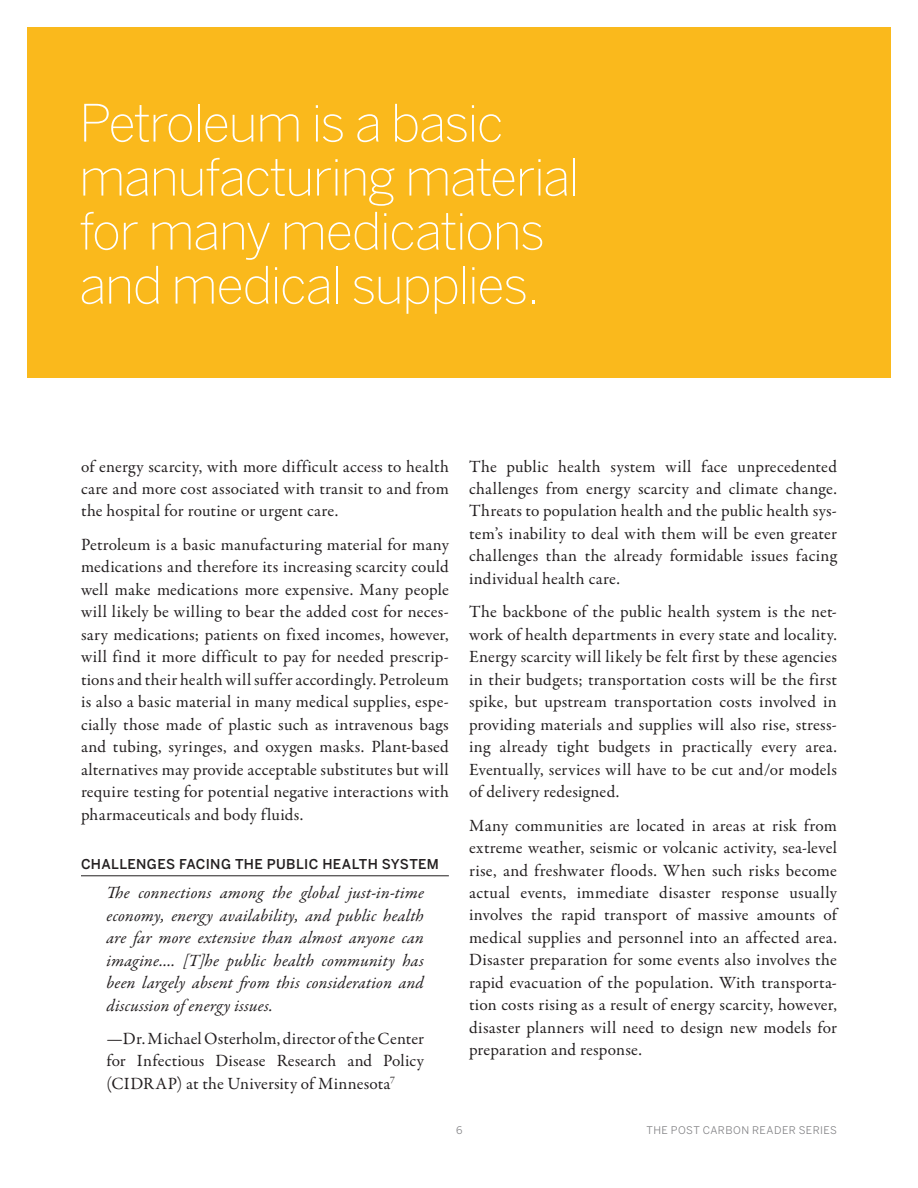
<style>
.page{position:relative;width:918px;height:1188px;background:#fff}
.page>*{position:absolute;margin:0;border:0;box-sizing:border-box;transform-origin:0 0}
.t1{font:200 51px/54px "Benton Sans F";letter-spacing:-.03em;color:#fff}
.t2{font:17.25px/22.5px "Garamond Premr Pro";letter-spacing:.015em;color:#231f20;text-align:justify}
.t3{font:italic 17.25px/22.5px "Garamond Premr Pro";letter-spacing:.01em;color:#231f20;text-align:justify}
.t4{font:500 13.5px "Benton Sans F";letter-spacing:.025em;color:#231f20}
.t5{font:10.5px "Benton Sans F";color:#808083}
</style>
<div class="page">
<hr style="left:81px;top:876px;width:368px;height:1px;background:#231f20">
<div style="left:27px;top:27px;width:864px;height:351px;background:#fab91c"></div>
<h1 class="t1" style="left:79px;top:97px;width:502px">Petroleum is a basic manufacturing material for many medications and medical supplies.</h1>
<p class="t2" style="left:81px;top:455px;width:369px">of energy scarcity, with more difficult access to health care and more cost associated with transit to and from the hospital for routine or urgent care.</p>
<p class="t2" style="left:81px;top:534px;width:369px">Petroleum is a basic manufacturing material for many medications and therefore its increasing scarcity could well make medications more expensive. Many people will likely be willing to bear the added cost for neces&shy;sary medications; patients on fixed incomes, however, will find it more difficult to pay for needed prescrip&shy;tions and their health will suffer accordingly. Petroleum is also a basic material in many medical supplies, espe&shy;cially those made of plastic such as intravenous bags and tubing, syringes, and oxygen masks. Plant-based alternatives may provide acceptable substitutes but will require testing for potential negative interactions with pharmaceuticals and body fluids.</p>
<p class="t4" style="left:81px;top:856px;width:357px">CHALLENGES FACING THE PUBLIC H EALTH SYSTEM</p>
<p class="t3" style="left:106px;top:882px;width:319px">The connections among the global just-in-time economy, energy availability, and public health are far more extensive than almost anyone can imagine…. [T]he public health community has been largely absent from this consideration and discussion of energy issues.</p>
<p class="t2" style="left:106px;top:1028px;width:319px">—Dr. Michael Osterholm, director of the Center for Infectious Disease Research and Policy (CIDRAP) at the University of Minnesota<sup>7</sup></p>
<p class="t2" style="left:469px;top:455px;width:369px">The public health system will face unprecedented challenges from energy scarcity and climate change.<br>Threats to population health and the public health sys&shy;tem’s inability to deal with them will be even greater challenges than the already formidable issues facing individual health care.</p>
<p class="t2" style="left:469px;top:601px;width:369px">The backbone of the public health system is the net&shy;work of health departments in every state and locality.<br>Energy scarcity will likely be felt first by these agencies in their budgets; transportation costs will be the first spike, but upstream transportation costs involved in providing materials and supplies will also rise, stress&shy;ing already tight budgets in practically every area.<br>Eventually, services will have to be cut and/or models of delivery redesigned.</p>
<p class="t2" style="left:469px;top:814px;width:369px">Many communities are located in areas at risk from extreme weather, seismic or volcanic activity, sea-level rise, and freshwater floods. When such risks become actual events, immediate disaster response usually involves the rapid transport of massive amounts of medical supplies and personnel into an affected area.<br>Disaster preparation for some events also involves the rapid evacuation of the population. With transporta&shy;tion costs rising as a result of energy scarcity, however, disaster planners will need to design new models for preparation and response.</p>
<p class="t5" style="left:456px;top:1124px;width:8px">6</p>
<p class="t5" style="left:646px;top:1124px;width:65px">THE POST CARB</p>
<p class="t5" style="left:733px;top:1124px;width:28px">ON READER</p>
<p class="t5" style="left:799px;top:1124px;width:8px">SER</p>
<p class="t5" style="left:820px;top:1124px;width:11px">IES</p>
</div>
